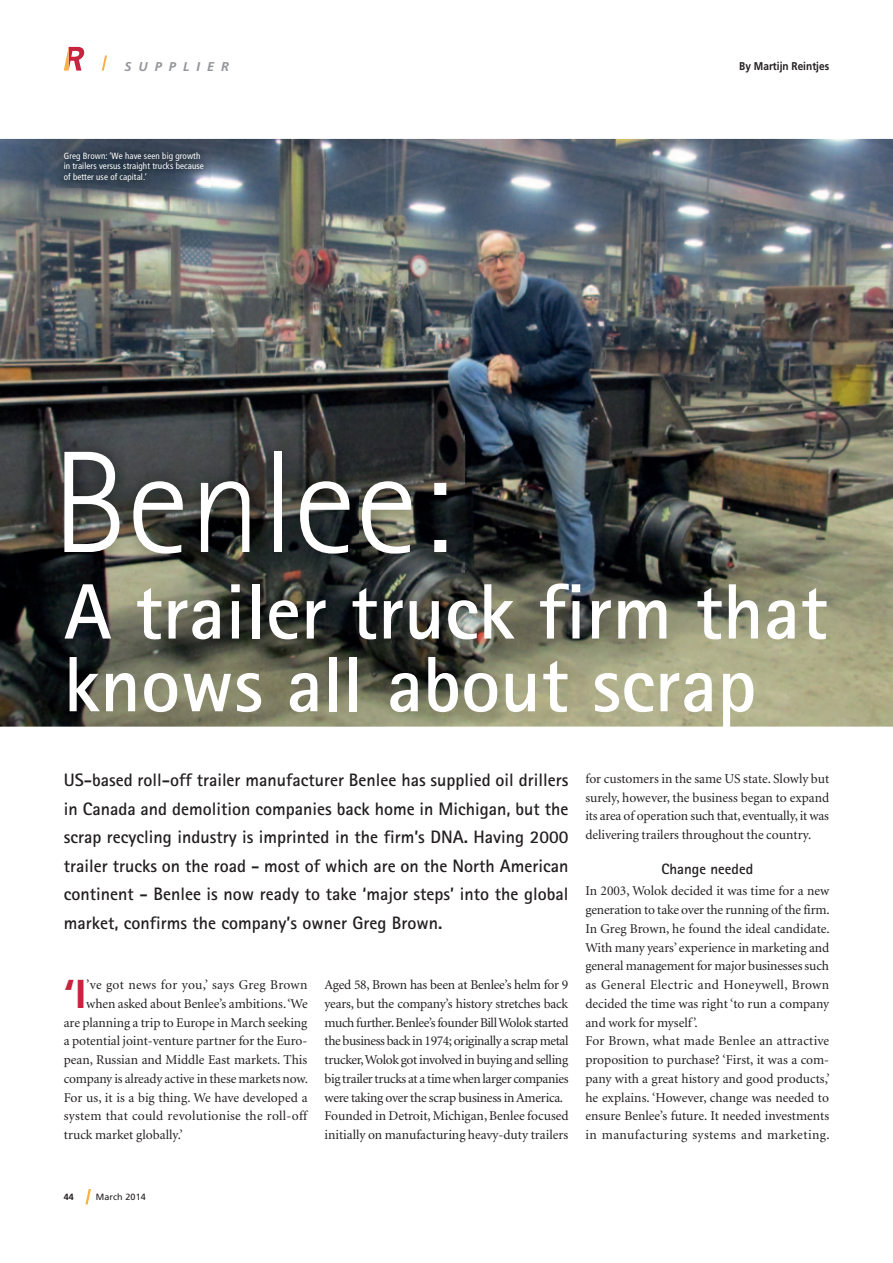
<style>
.page{position:relative;width:893px;height:1263px;background:#fff}
.page>*{position:absolute;margin:0;border:0;box-sizing:border-box;transform-origin:0 0}
.t1{font:300 145.2px "Rotis Sans Serif";color:#fff}
.t2{font:700 78.6px/72.8px "Rotis Sans Serif";color:#fff}
.t3{font:700 40.35px "Frutiger";color:#c8233f}
.t4{font:700 18px/28.5px "Rotis Sans Serif";color:#231f20;text-align:justify}
.t5{font:700 15px "Rotis Sans Serif";color:#231f20}
.t6{font:13.5px/18.8px "Minion";letter-spacing:-.005em;color:#231f20}
.t7{font:13.5px "Minion";letter-spacing:.02em;color:#231f20}
.t8{font:italic 700 12.75px "Frutiger";letter-spacing:.55em;color:#939598}
.t9{font:700 11.25px "Frutiger";color:#231f20;scale:.9 1}
.t10{font:condensed 9px/10.5px "Frutiger";letter-spacing:.01em;color:#fff}
.t11{font:9px "Frutiger";letter-spacing:.01em;color:#231f20}
.t12{font:700 9px "Frutiger";color:#231f20}
</style>
<div class="page">
<svg style="left:85px;top:1189px;width:6px;height:15px"></svg>
<img style="left:0;top:139px;width:893px;height:588px">
<svg style="left:64px;top:47px;width:21px;height:24px"></svg>
<svg style="left:102px;top:56px;width:5px;height:15px"></svg>
<img style="left:45px;top:432px;width:419px;height:140px">
<img style="left:57px;top:145px;width:154px;height:43px">
<p class="t8" style="left:125px;top:59px;width:106px">SUPPLIER</p>
<p class="t9" style="left:739px;top:60px;width:102px">By Martijn Reintjes</p>
<p class="t10" style="left:64px;top:150px;width:142px">Greg Brown: ‘We have seen big growth in trailers versus straight trucks because of better use of capital.’</p>
<h1 class="t1" style="left:52px;top:420px;width:402px">Benlee:</h1>
<h2 class="t2" style="left:64px;top:574px;width:766px">A trailer truck firm that knows all about scrap</h2>
<p class="t4" style="left:64px;top:766px;width:506px">US-based roll-off trailer manufacturer Benlee has supplied oil drillers in Canada and demolition companies back home in Michigan, but the scrap recycling industry is imprinted in the firm’s DNA. Having 2000 trailer trucks on the road - most of which are on the North American continent - Benlee is now ready to take ‘major steps’ into the global market, confirms the company’s owner Greg Brown.</p>
<h3 class="t3" style="left:64px;top:970px;width:24px">‘I</h3>
<p class="t7" style="left:86px;top:978px;width:223px">’ve got news for you,’ says Greg Brown</p>
<p class="t6" style="left:86px;top:994px;width:223px">when asked about Benlee’s ambitions. ‘We</p>
<p class="t6" style="left:64px;top:1013px;width:245px">are planning a trip to Europe in March seeking</p>
<p class="t6" style="left:64px;top:1032px;width:245px">a potential joint-venture partner for the Euro-</p>
<p class="t6" style="left:64px;top:1051px;width:245px">pean, Russian and Middle East markets. This</p>
<p class="t6" style="left:64px;top:1069px;width:246px">company is already active in these markets now.</p>
<p class="t6" style="left:64px;top:1088px;width:245px">For us, it is a big thing. We have developed a</p>
<p class="t7" style="left:64px;top:1109px;width:245px">system that could revolutionise the roll-off</p>
<p class="t6" style="left:64px;top:1126px;width:120px">truck market globally.’</p>
<p class="t6" style="left:325px;top:976px;width:245px">Aged 58, Brown has been at Benlee’s helm for 9 years, but the company’s history stretches back much further. Benlee’s founder Bill Wolok started the business back in 1974; originally a scrap metal trucker, Wolok got involved in buying and selling big trailer trucks at a time when larger companies were taking over the scrap business in America.<br>Founded in Detroit, Michigan, Benlee focused initially on manufacturing heavy-duty trailers</p>
<p class="t6" style="left:585px;top:770px;width:245px;text-align:justify">for customers in the same US state. Slowly but surely, however, the business began to expand its area of operation such that, eventually, it was delivering trailers throughout the country.</p>
<p class="t5" style="left:661px;top:859px;width:93px">Change needed</p>
<p class="t6" style="left:585px;top:882px;width:246px">In 2003, Wolok decided it was time for a new generation to take over the running of the firm.<br>In Greg Brown, he found the ideal candidate.<br>With many years’ experience in marketing and general management for major businesses such as General Electric and Honeywell, Brown decided the time was right ‘to run a company and work for myself’.<br>For Brown, what made Benlee an attractive proposition to purchase? ‘First, it was a com&shy;pany with a great history and good products,’ he explains. ‘However, change was needed to ensure Benlee’s future. It needed investments in manufacturing systems and marketing.</p>
<p class="t12" style="left:64px;top:1191px;width:12px">44</p>
<p class="t11" style="left:96px;top:1191px;width:51px">March 2014</p>
</div>
